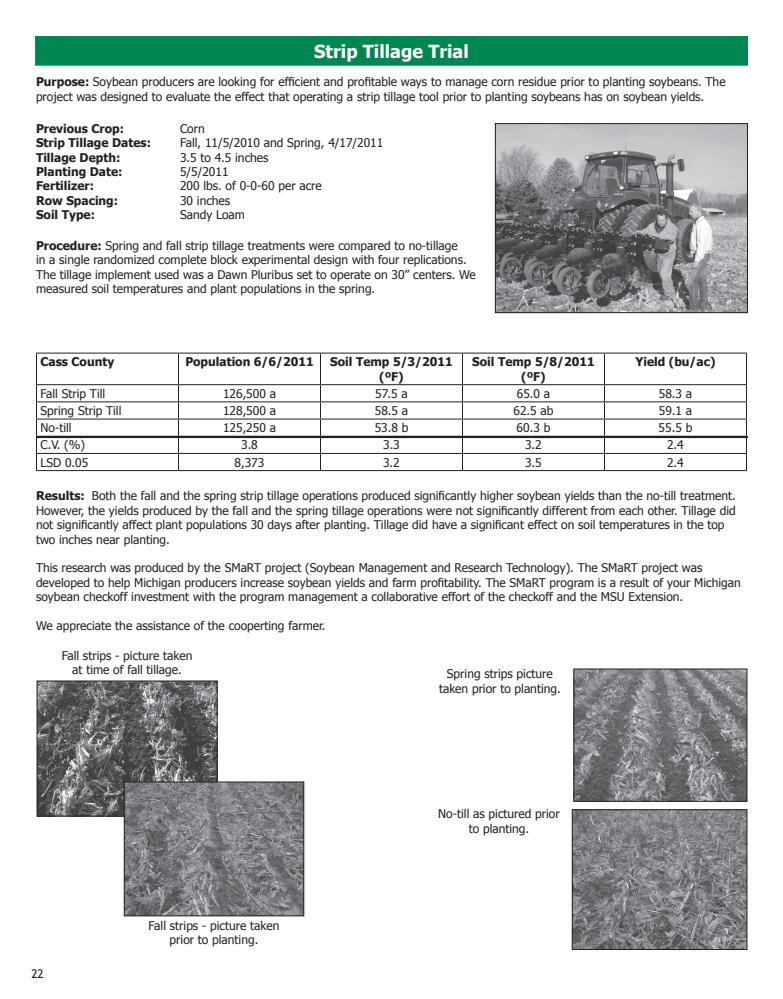
<style>
.page{position:relative;width:783px;height:999px;background:#fff}
.page>*{position:absolute;margin:0;border:0;box-sizing:border-box;transform-origin:0 0}
.t1{font:700 18px "Tahoma";color:#fff}
.t2{font:12px/14.4px "Tahoma";color:#231f20}
.t3{font:700 12px/14.4px "Tahoma";color:#231f20;text-align:center}
.t4{font:12px "Trebuchet MS";color:#231f20}
.s1{font-weight:700}
</style>
<div class="page">
<div style="left:36px;top:36px;width:711px;height:29px;background:#008751"></div>
<div style="left:35px;top:36px;width:713px;height:30px;border:1px solid #008751"></div>
<hr style="left:36px;top:352px;width:142px;height:1px;background:#231f20">
<hr style="left:36px;top:353px;width:1px;height:31px;background:#231f20">
<hr style="left:178px;top:352px;width:142px;height:1px;background:#231f20">
<hr style="left:178px;top:353px;width:1px;height:31px;background:#231f20">
<hr style="left:320px;top:352px;width:142px;height:1px;background:#231f20">
<hr style="left:320px;top:353px;width:1px;height:31px;background:#231f20">
<hr style="left:462px;top:352px;width:142px;height:1px;background:#231f20">
<hr style="left:462px;top:353px;width:1px;height:31px;background:#231f20">
<hr style="left:604px;top:352px;width:143px;height:1px;background:#231f20">
<hr style="left:604px;top:353px;width:1px;height:31px;background:#231f20">
<hr style="left:746px;top:353px;width:1px;height:31px;background:#231f20">
<hr style="left:36px;top:384px;width:142px;height:1px;background:#231f20">
<hr style="left:178px;top:384px;width:142px;height:1px;background:#231f20">
<hr style="left:320px;top:384px;width:142px;height:1px;background:#231f20">
<hr style="left:462px;top:384px;width:142px;height:1px;background:#231f20">
<hr style="left:604px;top:384px;width:143px;height:1px;background:#231f20">
<hr style="left:36px;top:401px;width:142px;height:1px;background:#231f20">
<hr style="left:178px;top:401px;width:142px;height:1px;background:#231f20">
<hr style="left:320px;top:401px;width:142px;height:1px;background:#231f20">
<hr style="left:462px;top:401px;width:142px;height:1px;background:#231f20">
<hr style="left:604px;top:401px;width:143px;height:1px;background:#231f20">
<hr style="left:36px;top:418px;width:142px;height:1px;background:#231f20">
<hr style="left:178px;top:418px;width:142px;height:1px;background:#231f20">
<hr style="left:320px;top:418px;width:142px;height:1px;background:#231f20">
<hr style="left:462px;top:418px;width:142px;height:1px;background:#231f20">
<hr style="left:604px;top:418px;width:143px;height:1px;background:#231f20">
<hr style="left:36px;top:453px;width:142px;height:1px;background:#231f20">
<svg style="left:36px;top:385px;width:1px;height:85px"></svg>
<hr style="left:178px;top:453px;width:142px;height:1px;background:#231f20">
<svg style="left:178px;top:385px;width:1px;height:85px"></svg>
<hr style="left:320px;top:453px;width:142px;height:1px;background:#231f20">
<svg style="left:320px;top:385px;width:1px;height:85px"></svg>
<hr style="left:462px;top:453px;width:142px;height:1px;background:#231f20">
<svg style="left:462px;top:385px;width:1px;height:85px"></svg>
<hr style="left:604px;top:453px;width:143px;height:1px;background:#231f20">
<svg style="left:604px;top:385px;width:1px;height:85px"></svg>
<svg style="left:746px;top:385px;width:1px;height:85px"></svg>
<hr style="left:36px;top:470px;width:142px;height:1px;background:#231f20">
<hr style="left:178px;top:470px;width:142px;height:1px;background:#231f20">
<hr style="left:320px;top:470px;width:142px;height:1px;background:#231f20">
<hr style="left:462px;top:470px;width:142px;height:1px;background:#231f20">
<hr style="left:604px;top:470px;width:143px;height:1px;background:#231f20">
<hr style="left:36px;top:436px;width:712px;height:2px;background:#231f20">
<img style="left:497px;top:125px;width:249px;height:186px">
<div style="left:495px;top:123px;width:253px;height:190px;border:1px solid #231f20"></div>
<img style="left:39px;top:682px;width:177px;height:132px">
<div style="left:37px;top:680px;width:181px;height:136px;border:1px solid #231f20"></div>
<img style="left:126px;top:783px;width:176px;height:131px">
<div style="left:124px;top:781px;width:180px;height:135px;border:1px solid #231f20"></div>
<img style="left:573px;top:811px;width:172px;height:137px">
<div style="left:571px;top:809px;width:176px;height:141px;border:1px solid #231f20"></div>
<img style="left:575px;top:670px;width:170px;height:130px">
<div style="left:573px;top:668px;width:174px;height:134px;border:1px solid #231f20"></div>
<h1 class="t1" style="left:314px;top:39px;width:156px">Strip Tillage Trial</h1>
<p class="t2" style="left:36px;top:74px;width:691px"><span class="s1">Purpose:</span> Soybean producers are looking for efficient and profitable ways to manage corn residue prior to planting soybeans. The project was designed to evaluate the effect that operating a strip tillage tool prior to planting soybeans has on soybean yields.</p>
<p class="t3" style="left:36px;top:120px;width:90px">Previous Crop:</p>
<p class="t2" style="left:180px;top:121px;width:26px">Corn</p>
<p class="t3" style="left:36px;top:135px;width:117px">Strip Tillage Dates:</p>
<p class="t2" style="left:180px;top:135px;width:205px">Fall, 11/5/2010 and Spring, 4/17/2011</p>
<p class="t3" style="left:36px;top:149px;width:86px">Tillage Depth:</p>
<p class="t2" style="left:180px;top:149px;width:90px">3.5 to 4.5 inches</p>
<p class="t3" style="left:36px;top:164px;width:88px">Planting Date:</p>
<p class="t2" style="left:180px;top:164px;width:50px">5/5/2011</p>
<p class="t3" style="left:36px;top:178px;width:60px">Fertilizer:</p>
<p class="t2" style="left:180px;top:178px;width:143px">200 lbs. of 0-0-60 per acre</p>
<p class="t3" style="left:36px;top:192px;width:84px">Row Spacing:</p>
<p class="t2" style="left:180px;top:193px;width:52px">30 inches</p>
<p class="t3" style="left:36px;top:207px;width:61px">Soil Type:</p>
<p class="t2" style="left:180px;top:207px;width:66px">Sandy Loam</p>
<p class="t2" style="left:36px;top:238px;width:441px"><span class="s1">Procedure:</span> Spring and fall strip tillage treatments were compared to no-tillage<br>in a single randomized complete block experimental design with four replications.<br>The tillage implement used was a Dawn Pluribus set to operate on 30” centers. We measured soil temperatures and plant populations in the spring.</p>
<p class="t3" style="left:40px;top:354px;width:75px">Cass County</p>
<p class="t3" style="left:185px;top:354px;width:130px">Population 6/6/2011</p>
<p class="t3" style="left:330px;top:354px;width:124px">Soil Temp 5/3/2011 (ºF)</p>
<p class="t3" style="left:472px;top:354px;width:124px">Soil Temp 5/8/2011 (ºF)</p>
<p class="t3" style="left:635px;top:354px;width:82px">Yield (bu/ac)</p>
<p class="t2" style="left:41px;top:386px;width:66px">Fall Strip Till</p>
<p class="t2" style="left:223px;top:386px;width:55px">126,500 a</p>
<p class="t2" style="left:375px;top:386px;width:34px">57.5 a</p>
<p class="t2" style="left:517px;top:386px;width:35px">65.0 a</p>
<p class="t2" style="left:659px;top:386px;width:35px">58.3 a</p>
<p class="t2" style="left:41px;top:403px;width:82px">Spring Strip Till</p>
<p class="t2" style="left:223px;top:403px;width:55px">128,500 a</p>
<p class="t2" style="left:375px;top:403px;width:35px">58.5 a</p>
<p class="t2" style="left:513px;top:403px;width:41px">62.5 ab</p>
<p class="t2" style="left:659px;top:403px;width:35px">59.1 a</p>
<p class="t2" style="left:41px;top:420px;width:33px">No-till</p>
<p class="t2" style="left:223px;top:420px;width:55px">125,250 a</p>
<p class="t2" style="left:374px;top:420px;width:35px">53.8 b</p>
<p class="t2" style="left:516px;top:420px;width:35px">60.3 b</p>
<p class="t2" style="left:658px;top:420px;width:35px">55.5 b</p>
<p class="t2" style="left:40px;top:437px;width:46px">C.V. (%)</p>
<p class="t2" style="left:241px;top:437px;width:18px">3.8</p>
<p class="t2" style="left:383px;top:437px;width:18px">3.3</p>
<p class="t2" style="left:525px;top:437px;width:18px">3.2</p>
<p class="t2" style="left:667px;top:437px;width:18px">2.4</p>
<p class="t2" style="left:40px;top:454px;width:49px">LSD 0.05</p>
<p class="t2" style="left:234px;top:454px;width:31px">8,373</p>
<p class="t2" style="left:383px;top:454px;width:18px">3.2</p>
<p class="t2" style="left:525px;top:454px;width:18px">3.5</p>
<p class="t2" style="left:667px;top:454px;width:18px">2.4</p>
<p class="t2" style="left:36px;top:488px;width:701px"><span class="s1">Results:</span> Both the fall and the spring strip tillage operations produced significantly higher soybean yields than the no-till treatment.<br>However, the yields produced by the fall and the spring tillage operations were not significantly different from each other. Tillage did not significantly affect plant populations 30 days after planting. Tillage did have a significant effect on soil temperatures in the top two inches near planting.</p>
<p class="t2" style="left:36px;top:560px;width:706px">This research was produced by the SMaRT project (Soybean Management and Research Technology). The SMaRT project was developed to help Michigan producers increase soybean yields and farm profitability. The SMaRT program is a result of your Michigan soybean checkoff investment with the program management a collaborative effort of the checkoff and the MSU Extension.</p>
<p class="t2" style="left:36px;top:617px;width:291px">We appreciate the assistance of the cooperting farmer.</p>
<p class="t2" style="left:62px;top:648px;width:132px;text-align:center">Fall strips - picture taken at time of fall tillage.</p>
<p class="t4" style="left:31px;top:966px;width:14px">22</p>
<p class="t2" style="left:149px;top:917px;width:132px;text-align:center">Fall strips - picture taken prior to planting.</p>
<p class="t2" style="left:439px;top:666px;width:123px;text-align:center">Spring strips picture taken prior to planting.</p>
<p class="t2" style="left:438px;top:806px;width:123px;text-align:center">No-till as pictured prior to planting.</p>
</div>
